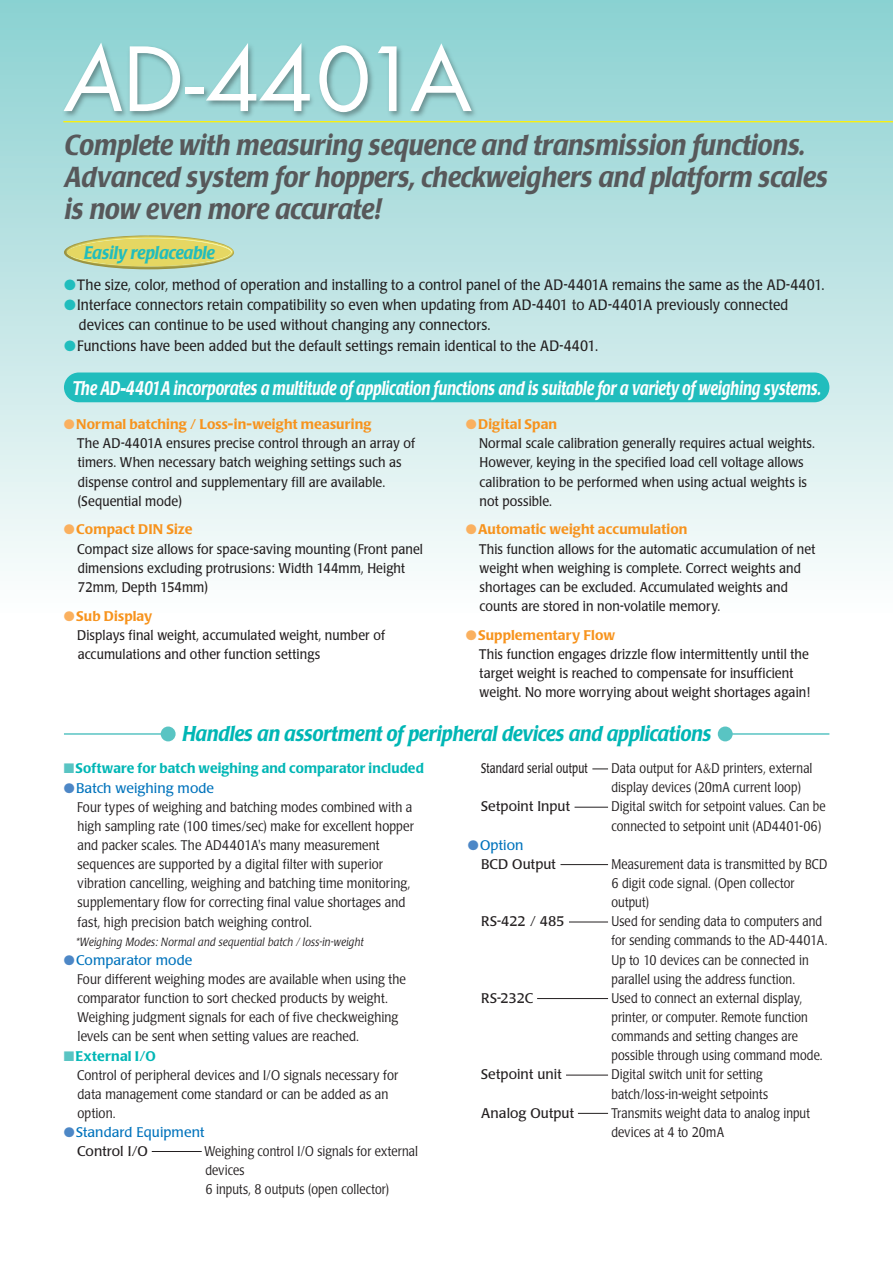
<style>
.page{position:relative;width:893px;height:1263px;background:#fff}
.page>*{position:absolute;margin:0;border:0;box-sizing:border-box;transform-origin:0 0}
.t1{font:96.9px "Futura T";letter-spacing:-.07em;color:#fff;scale:1.05 1}
.t2{font:italic 500 28.65px/32px "Poppl Laudatio";color:#57585a;scale:.9 1}
.t3{font:italic 500 21.3px "Poppl Laudatio";color:#00b6b5;scale:.9 1}
.t4{font:italic 500 19.5px "Poppl Laudatio";color:#fff;scale:.75 1}
.t5{font:italic 500 18px "Poppl Laudatio";color:#21bdbd;scale:.9 1}
.t6{font:14.85px/20.2px "Poppl Laudatio";letter-spacing:.005em;color:#231f20;scale:.9 1}
.t7{font:13.8px/19.2px "Poppl Laudatio";letter-spacing:.01em;color:#231f20;scale:.9 1}
.t8{font:300 13.8px/19.2px "Poppl Laudatio";letter-spacing:.01em;color:#231f20;scale:.9 1}
.t9{font:300 13.8px/19.2px "Poppl Laudatio";letter-spacing:.01em;color:#231f20;scale:.86 1}
.t10{font:13.8px/19.2px "Poppl Laudatio";letter-spacing:.01em;color:#231f20}
.t11{font:500 13.8px "Poppl Laudatio";letter-spacing:.01em;color:#00b6b5}
.t12{font:13.8px/19.2px "Poppl Laudatio";letter-spacing:.005em;color:#0073bc}
.t13{font:13.8px "Poppl Laudatio";letter-spacing:.01em;color:#231f20;scale:.75 1}
.t14{font:italic 300 11.7px "Poppl Laudatio";letter-spacing:.015em;color:#231f20;scale:.9 1}
.s1{font-style:italic}
.s2{color:#21bdbd}
.s3{color:#fab05f}
.s4{font-weight:500;color:#f7931d}
.s5{color:#59c4c3}
.s6{color:#4d87c6}
.s7{font-weight:400;color:#0073bc}
.s8{font-weight:500;color:#00b6b5}
.s9{color:#231f20}
.s10{color:#0073bc}
.s11{font-family:"Optima";font-weight:400}
</style>
<div class="page">
<div style="left:0;top:0;width:893px;height:617px;background:linear-gradient(to bottom,#8bd1d0,#fdfdfd)"></div>
<hr style="left:63px;top:121px;width:830px;height:1px;background:#fff101">
<div style="left:64px;top:372px;width:765px;height:30px;background:#21bdbd;border-radius:15px"></div>
<hr style="left:64px;top:733px;width:104px;height:2px;background:#59c4c3">
<hr style="left:725px;top:733px;width:104px;height:2px;background:#59c4c3">
<div style="left:161px;top:726px;width:15px;height:15px;background:#59c4c3;border-radius:50%"></div>
<div style="left:718px;top:726px;width:15px;height:15px;background:#59c4c3;border-radius:50%"></div>
<hr style="left:152px;top:1151px;width:50px;height:1px;background:#231f20">
<svg style="left:592px;top:768px;width:16px;height:1px"></svg>
<hr style="left:574px;top:807px;width:34px;height:1px;background:#231f20">
<hr style="left:560px;top:864px;width:48px;height:1px;background:#231f20">
<hr style="left:569px;top:922px;width:39px;height:1px;background:#231f20">
<hr style="left:537px;top:998px;width:71px;height:1px;background:#231f20">
<hr style="left:566px;top:1075px;width:42px;height:1px;background:#231f20">
<hr style="left:578px;top:1113px;width:30px;height:1px;background:#231f20">
<svg style="left:64px;top:235px;width:170px;height:34px"></svg>
<img style="left:58px;top:25px;width:425px;height:120px">
<h1 class="t1" style="left:63px;top:22px;width:391px"><span class="s1">A</span>D-4401A</h1>
<h2 class="t2" style="left:65px;top:130px;width:849px">Complete with measuring sequence and transmission functions.<br>Advanced system for hoppers, checkweighers and platform scales is now even more accurate!</h2>
<h3 class="t5" style="left:84px;top:242px;width:147px">Easily replaceable</h3>
<p class="t6" style="left:64px;top:275px;width:847px"><span class="s2">●</span>The size, color, method of operation and installing to a control panel of the AD-4401A remains the same as the AD-4401.</p>
<p class="t6" style="left:79px;top:295px;width:790px;text-indent:-15px"><span class="s2">●</span>Interface connectors retain compatibility so even when updating from AD-4401 to AD-4401A previously connected devices can continue to be used without changing any connectors.</p>
<p class="t6" style="left:64px;top:336px;width:595px"><span class="s2">●</span>Functions have been added but the default settings remain identical to the AD-4401.</p>
<h3 class="t4" style="left:72px;top:377px;width:1000px">The AD-4401A incorporates a multitude of application functions and is suitable for a variety of weighing systems.</h3>
<p class="t7" style="left:77px;top:415px;width:377px;text-indent:-13px"><span class="s3">●</span><span class="s4">Normal batching / Loss-in-weight measuring<br></span>The AD-4401A ensures precise control through an array of timers. When necessary batch weighing settings such as dispense control and supplementary fill are available. (Sequential mode)</p>
<p class="t7" style="left:77px;top:520px;width:386px;text-indent:-13px"><span class="s3">●</span><span class="s4">Compact DIN Size<br></span>Compact size allows for space-saving mounting (Front panel dimensions excluding protrusions: Width 144mm, Height 72mm, Depth 154mm)</p>
<p class="t7" style="left:77px;top:606px;width:343px;text-indent:-13px"><span class="s3">●</span><span class="s4">Sub Display<br></span>Displays final weight, accumulated weight, number of accumulations and other function settings</p>
<p class="t7" style="left:479px;top:415px;width:375px;text-indent:-13px"><span class="s3">●</span><span class="s4">Digital Span<br></span>Normal scale calibration generally requires actual weights.<br>However, keying in the specified load cell voltage allows calibration to be performed when using actual weights is not possible.</p>
<p class="t7" style="left:479px;top:520px;width:375px;text-indent:-13px"><span class="s3">●</span><span class="s4">Automatic weight accumulation<br></span>This function allows for the automatic accumulation of net weight when weighing is complete. Correct weights and shortages can be excluded. Accumulated weights and counts are stored in non-volatile memory.</p>
<p class="t7" style="left:479px;top:626px;width:369px;text-indent:-13px"><span class="s3">●</span><span class="s4">Supplementary Flow<br></span>This function engages drizzle flow intermittently until the target weight is reached to compensate for insufficient weight. No more worrying about weight shortages again!</p>
<h3 class="t3" style="left:182px;top:722px;width:589px">Handles an assortment of peripheral devices and applications</h3>
<p class="t11" style="left:64px;top:761px;width:362px"><span class="s5">■</span>Software for batch weighing and comparator included</p>
<p class="t8" style="left:77px;top:778px;width:376px;text-indent:-13px"><span class="s6">●</span><span class="s7">Batch weighing mode<br></span>Four types of weighing and batching modes combined with a high sampling rate (100 times/sec) make for excellent hopper and packer scales. The AD4401A's many measurement sequences are supported by a digital filter with superior vibration cancelling, weighing and batching time monitoring, supplementary flow for correcting final value shortages and fast, high precision batch weighing control.</p>
<p class="t14" style="left:76px;top:935px;width:321px">*Weighing Modes: Normal and sequential batch / loss-in-weight</p>
<p class="t8" style="left:77px;top:951px;width:367px;text-indent:-13px"><span class="s6">●</span><span class="s7">Comparator mode<br></span>Four different weighing modes are available when using the comparator function to sort checked products by weight.<br>Weighing judgment signals for each of five checkweighing levels can be sent when setting values are reached.</p>
<p class="t8" style="left:77px;top:1046px;width:358px;text-indent:-13px"><span class="s5">■</span><span class="s8">External I/O<br></span>Control of peripheral devices and I/O signals necessary for data management come standard or can be added as an option.</p>
<p class="t12" style="left:77px;top:1123px;width:129px;text-indent:-13px"><span class="s6">●</span>Standard Equipment<br><span class="s9">Control I/O</span></p>
<p class="t13" style="left:481px;top:761px;width:144px">Standard serial output</p>
<p class="t10" style="left:481px;top:797px;width:90px">Setpoint Input</p>
<p class="t10" style="left:481px;top:835px;width:76px;text-indent:-13px"><span class="s6">●</span><span class="s10">Option<br></span>BCD Output</p>
<p class="t9" style="left:611px;top:759px;width:251px">Data output for A<span class="s11">&amp;</span>D printers, external display devices (20mA current loop)<br>Digital switch for setpoint values. Can be connected to setpoint unit (AD4401-06)</p>
<p class="t9" style="left:611px;top:855px;width:253px">Measurement data is transmitted by BCD 6 digit code signal. (Open collector output)<br>Used for sending data to computers and for sending commands to the AD-4401A.<br>Up to 10 devices can be connected in parallel using the address function.<br>Used to connect an external display, printer, or computer. Remote function commands and setting changes are possible through using command mode.<br>Digital switch unit for setting batch/loss-in-weight setpoints<br>Transmits weight data to analog input devices at 4 to 20mA</p>
<p class="t10" style="left:481px;top:912px;width:85px">RS-422 / 485</p>
<p class="t10" style="left:481px;top:989px;width:54px">RS-232C</p>
<p class="t10" style="left:481px;top:1065px;width:82px">Setpoint unit</p>
<p class="t10" style="left:481px;top:1103px;width:94px">Analog Output</p>
<p class="t9" style="left:204px;top:1142px;width:250px">Weighing control I/O signals for external devices<br>6 inputs, 8 outputs (open collector)</p>
</div>
